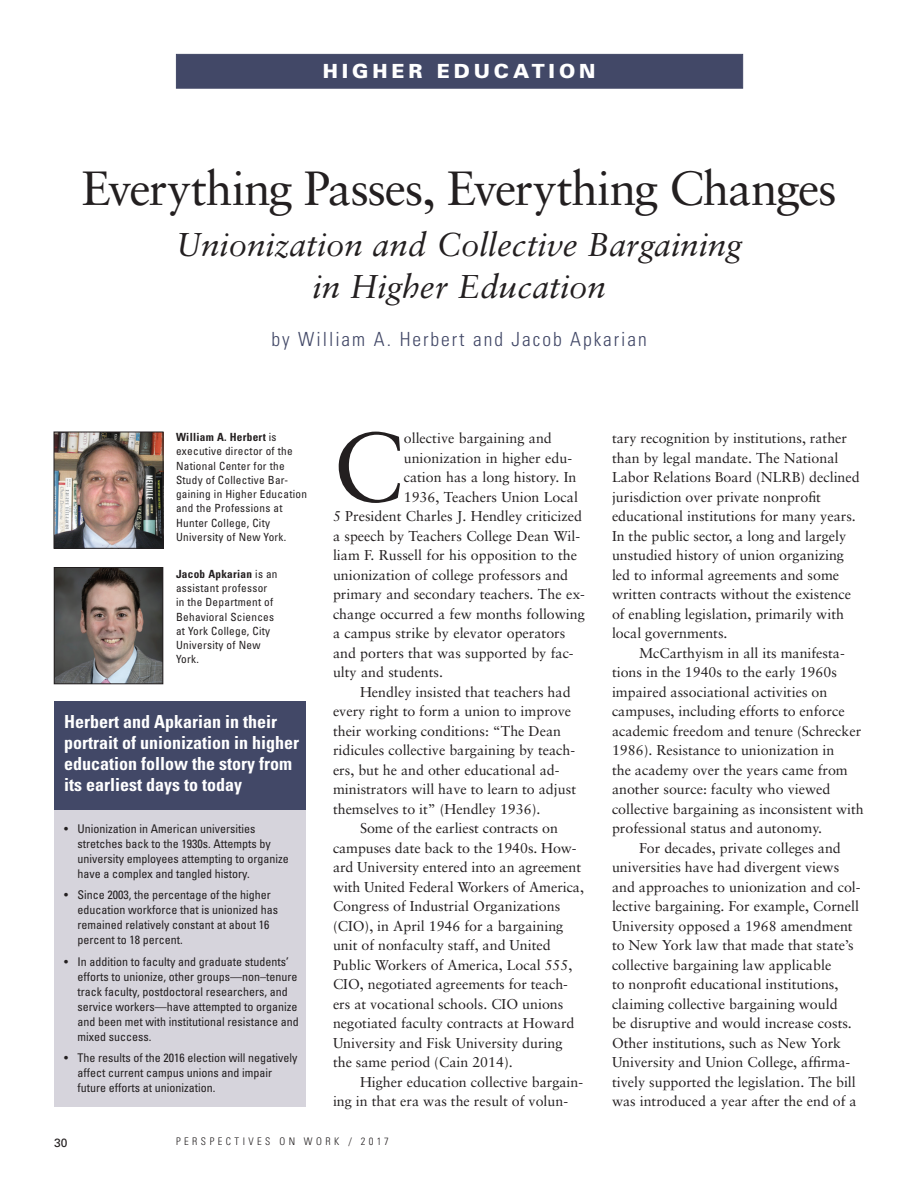
<style>
.page{position:relative;width:918px;height:1188px;background:#fff}
.page>*{position:absolute;margin:0;border:0;box-sizing:border-box;transform-origin:0 0}
.TXT_DROP_CAP{font:98.1px "Sabon";color:#231f20}
.title_of_article{font:48px "Sabon";letter-spacing:-.03em;color:#231f20}
.subtitle_of_Article{font:italic 33px/42px "Sabon";color:#231f20;text-align:center}
.subtitle_of_Article-2{font:300 condensed 19.5px "Univers";letter-spacing:.1em;color:#424867}
.blue_bar_header{font:900 19.5px "Univers";letter-spacing:.2em;color:#fff}
.summary_TITLE{font:700 condensed 18px/21px "Univers";color:#fff}
.sabon_9_5_over_13{font:14.25px/19.5px "Sabon";color:#231f20}
.TXT_DROP_CAP-2{font:14.25px "Sabon";color:#231f20}
.summary_BLURBS{font:condensed 12px/15px "Univers";color:#231f20}
.t1{font:12px "Univers";color:#231f20}
.author_bio___caption{font:condensed 11.25px/14.2px "Univers";letter-spacing:.025em;color:#231f20}
.t2{font:300 condensed 10.5px "Univers";letter-spacing:.33em;color:#231f20}
.s1{font-weight:700}
</style>
<div class="page">
<img style="left:56px;top:434px;width:105px;height:113px">
<div style="left:54px;top:432px;width:109px;height:117px;border:1px solid #231f20"></div>
<img style="left:56px;top:569px;width:105px;height:113px">
<div style="left:54px;top:567px;width:109px;height:117px;border:1px solid #231f20"></div>
<div style="left:176px;top:54px;width:567px;height:35px;background:#424867;border:1px solid #424867"></div>
<div style="left:54px;top:702px;width:252px;height:405px;background:#d6d4dc"></div>
<div style="left:54px;top:702px;width:252px;height:108px;background:#424867"></div>
<p class="blue_bar_header" style="left:323px;top:59px;width:274px">HIGHER EDUCATION</p>
<p class="title_of_article" style="left:81px;top:160px;width:757px">Everything Passes, Everything Changes</p>
<p class="subtitle_of_Article" style="left:176px;top:223px;width:568px">Unionization and Collective Bargaining in Higher Education</p>
<p class="subtitle_of_Article-2" style="left:271px;top:327px;width:377px">by William A. Herbert and Jacob Apkarian</p>
<p class="author_bio___caption" style="left:176px;top:430px;width:133px"><span class="s1">William A. Herbert</span> is executive director of the<br>National Center for the<br>Study of Collective Bar&shy;gaining in Higher Education and the Professions at<br>Hunter College, City<br>University of New York.</p>
<p class="author_bio___caption" style="left:176px;top:567px;width:103px"><span class="s1">Jacob Apkarian</span> is an assistant professor in the Department of<br>Behavioral Sciences at York College, City<br>University of New<br>York.</p>
<p class="summary_TITLE" style="left:64px;top:711px;width:237px">Herbert and Apkarian in their portrait of unionization in higher education follow the story from its earliest days to today</p>
<p class="summary_BLURBS" style="left:78px;top:821px;width:213px;text-indent:-14px">• Unionization in American universities stretches back to the 1930s. Attempts by university employees attempting to organize have a complex and tangled history.</p>
<p class="summary_BLURBS" style="left:78px;top:887px;width:202px;text-indent:-14px">• Since 2003, the percentage of the higher education workforce that is unionized has remained relatively constant at about 16 percent to 18 percent.</p>
<p class="summary_BLURBS" style="left:78px;top:954px;width:223px;text-indent:-14px">• In addition to faculty and graduate students’ efforts to unionize, other groups—non–tenure track faculty, postdoctoral researchers, and service workers—have attempted to organize and been met with institutional resistance and mixed success.</p>
<p class="summary_BLURBS" style="left:78px;top:1050px;width:221px;text-indent:-14px">• The results of the 2016 election will negatively affect current campus unions and impair future efforts at unionization.</p>
<p class="TXT_DROP_CAP" style="left:333px;top:409px;width:72px">C</p>
<p class="TXT_DROP_CAP-2" style="left:404px;top:430px;width:150px">ollective bargaining and</p>
<p class="TXT_DROP_CAP-2" style="left:404px;top:449px;width:170px">unionization in higher edu-</p>
<p class="TXT_DROP_CAP-2" style="left:404px;top:469px;width:174px">cation has a long history. In</p>
<p class="TXT_DROP_CAP-2" style="left:404px;top:488px;width:176px">1936, Teachers Union Local</p>
<p class="TXT_DROP_CAP-2" style="left:333px;top:508px;width:251px">5 President Charles J. Hendley criticized</p>
<p class="TXT_DROP_CAP-2" style="left:333px;top:527px;width:249px">a speech by Teachers College Dean Wil-</p>
<p class="TXT_DROP_CAP-2" style="left:333px;top:547px;width:246px">liam F. Russell for his opposition to the</p>
<p class="TXT_DROP_CAP-2" style="left:333px;top:566px;width:237px">unionization of college professors and</p>
<p class="TXT_DROP_CAP-2" style="left:333px;top:586px;width:253px">primary and secondary teachers. The ex-</p>
<p class="TXT_DROP_CAP-2" style="left:333px;top:605px;width:253px">change occurred a few months following</p>
<p class="TXT_DROP_CAP-2" style="left:333px;top:625px;width:234px">a campus strike by elevator operators</p>
<p class="TXT_DROP_CAP-2" style="left:333px;top:644px;width:242px">and porters that was supported by fac-</p>
<p class="TXT_DROP_CAP-2" style="left:333px;top:664px;width:112px">ulty and students.</p>
<p class="sabon_9_5_over_13" style="left:333px;top:682px;width:245px;text-indent:27px">Hendley insisted that teachers had every right to form a union to improve their working conditions: “The Dean ridicules collective bargaining by teach&shy;ers, but he and other educational ad&shy;ministrators will have to learn to adjust themselves to it” (Hendley 1936).</p>
<p class="sabon_9_5_over_13" style="left:333px;top:818px;width:253px;text-indent:27px">Some of the earliest contracts on campuses date back to the 1940s. How&shy;ard University entered into an agreement with United Federal Workers of America, Congress of Industrial Organizations (CIO), in April 1946 for a bargaining unit of nonfaculty staff, and United Public Workers of America, Local 555, CIO, negotiated agreements for teach&shy;ers at vocational schools. CIO unions negotiated faculty contracts at Howard University and Fisk University during the same period (Cain 2014).</p>
<p class="sabon_9_5_over_13" style="left:333px;top:1072px;width:252px;text-indent:27px">Higher education collective bargain&shy;ing in that era was the result of volun-</p>
<p class="t1" style="left:54px;top:1135px;width:15px">30</p>
<p class="t2" style="left:176px;top:1135px;width:214px">PERSPECTIVES ON WORK / 2017</p>
<p class="sabon_9_5_over_13" style="left:612px;top:428px;width:249px">tary recognition by institutions, rather than by legal mandate. The National Labor Relations Board (NLRB) declined jurisdiction over private nonprofit educational institutions for many years.<br>In the public sector, a long and largely unstudied history of union organizing led to informal agreements and some written contracts without the existence of enabling legislation, primarily with local governments.</p>
<p class="sabon_9_5_over_13" style="left:612px;top:643px;width:253px;text-indent:27px">McCarthyism in all its manifesta&shy;tions in the 1940s to the early 1960s impaired associational activities on campuses, including efforts to enforce academic freedom and tenure (Schrecker 1986). Resistance to unionization in<br>the academy over the years came from another source: faculty who viewed collective bargaining as inconsistent with professional status and autonomy.</p>
<p class="sabon_9_5_over_13" style="left:612px;top:838px;width:250px;text-indent:27px">For decades, private colleges and universities have had divergent views and approaches to unionization and col&shy;lective bargaining. For example, Cornell University opposed a 1968 amendment to New York law that made that state’s collective bargaining law applicable<br>to nonprofit educational institutions, claiming collective bargaining would<br>be disruptive and would increase costs.<br>Other institutions, such as New York University and Union College, affirma&shy;tively supported the legislation. The bill was introduced a year after the end of a</p>
</div>
